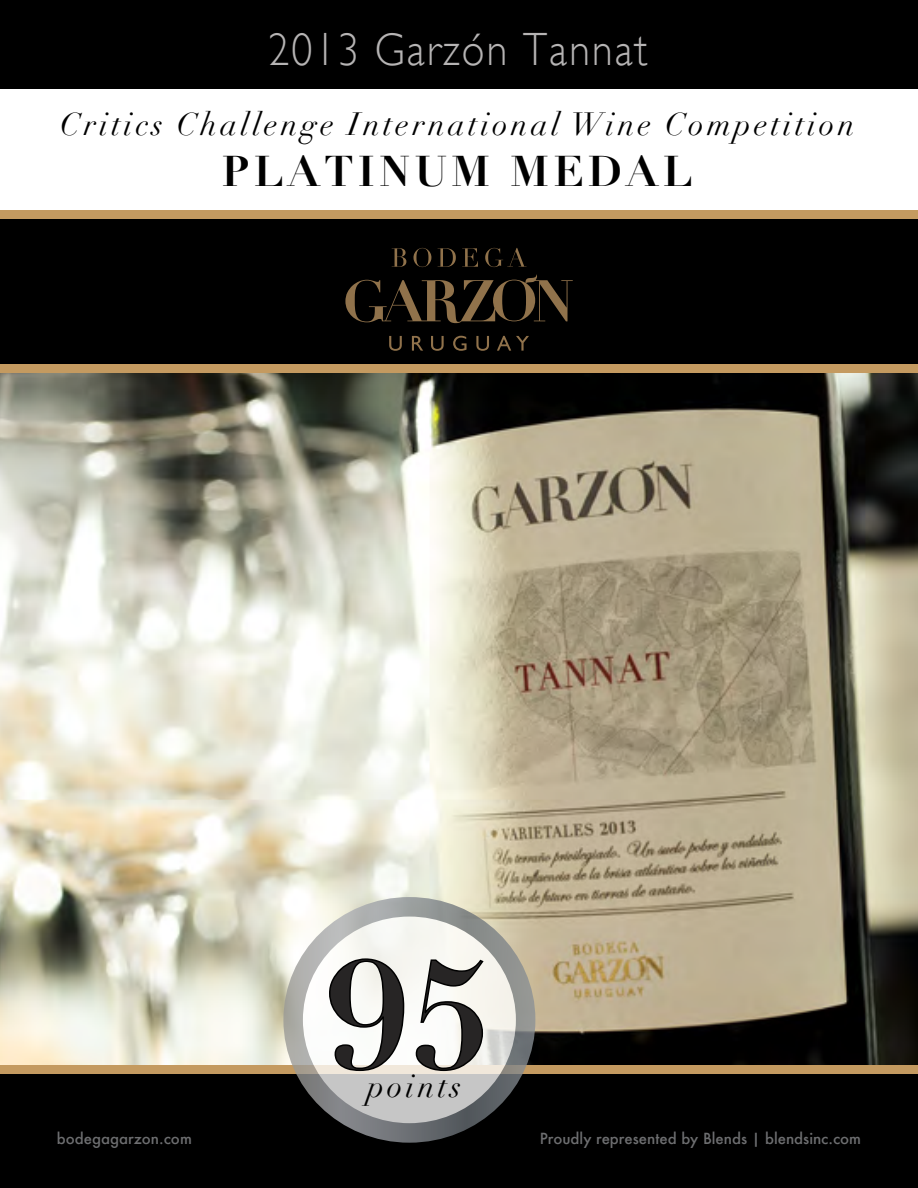
<style>
.page{position:relative;width:918px;height:1188px;background:#fff}
.page>*{position:absolute;margin:0;border:0;box-sizing:border-box;transform-origin:0 0}
.t1{font:700 150px "Didot";color:#272525}
.t2{font:300 46.65px "Gill Sans";letter-spacing:.05em;color:#b6b4b4;scale:.9 1}
.t3{font:700 42px "Didot";letter-spacing:.1em;color:#000}
.t4{font:italic 31.5px "Didot";letter-spacing:.1em;color:#000}
.t5{font:500 15px "Futura";color:#6d6e70}
</style>
<div class="page">
<div style="left:0;top:211px;width:918px;height:977px;background:#000"></div>
<img style="left:0;top:373px;width:918px;height:692px">
<svg style="left:392px;top:248px;width:14px;height:19px"></svg>
<svg style="left:413px;top:248px;width:18px;height:19px"></svg>
<svg style="left:438px;top:248px;width:18px;height:19px"></svg>
<svg style="left:462px;top:248px;width:16px;height:19px"></svg>
<svg style="left:485px;top:248px;width:42px;height:19px"></svg>
<svg style="left:389px;top:336px;width:13px;height:15px"></svg>
<svg style="left:412px;top:336px;width:11px;height:15px"></svg>
<svg style="left:431px;top:336px;width:13px;height:15px"></svg>
<svg style="left:453px;top:336px;width:14px;height:15px"></svg>
<svg style="left:476px;top:336px;width:13px;height:15px"></svg>
<svg style="left:497px;top:336px;width:32px;height:15px"></svg>
<svg style="left:345px;top:274px;width:228px;height:49px"></svg>
<div style="left:0;top:1065px;width:918px;height:9px;background:#c49a60"></div>
<div style="left:0;top:364px;width:918px;height:9px;background:#c49a60"></div>
<div style="left:0;top:211px;width:918px;height:8px;background:#c49a60"></div>
<svg style="left:293px;top:907px;width:233px;height:226px;background:#d4d4d1"></svg>
<div style="left:283px;top:897px;width:252px;height:246px;border:20px solid #fff;border-radius:50%"></div>
<svg style="left:328px;top:958px;width:77px;height:114px;background:#dfdfdc"></svg>
<svg style="left:415px;top:958px;width:70px;height:114px;background:#deddd9"></svg>
<div style="left:0;top:0;width:918px;height:89px;background:#000"></div>
<h2 class="t2" style="left:268px;top:12px;width:423px">2013 Garzón Tannat</h2>
<h3 class="t4" style="left:60px;top:105px;width:796px">Critics Challenge International Wine Competition</h3>
<h3 class="t3" style="left:222px;top:145px;width:472px">PLATINUM MEDAL</h3>
<h1 class="t1" style="left:326px;top:921px;width:168px">95</h1>
<h3 class="t4" style="left:368px;top:1066px;width:95px">points</h3>
<p class="t5" style="left:57px;top:1128px;width:137px">bodegagarzon.com</p>
<p class="t5" style="left:540px;top:1128px;width:323px">Proudly represented by Blends | blendsinc.com</p>
</div>
